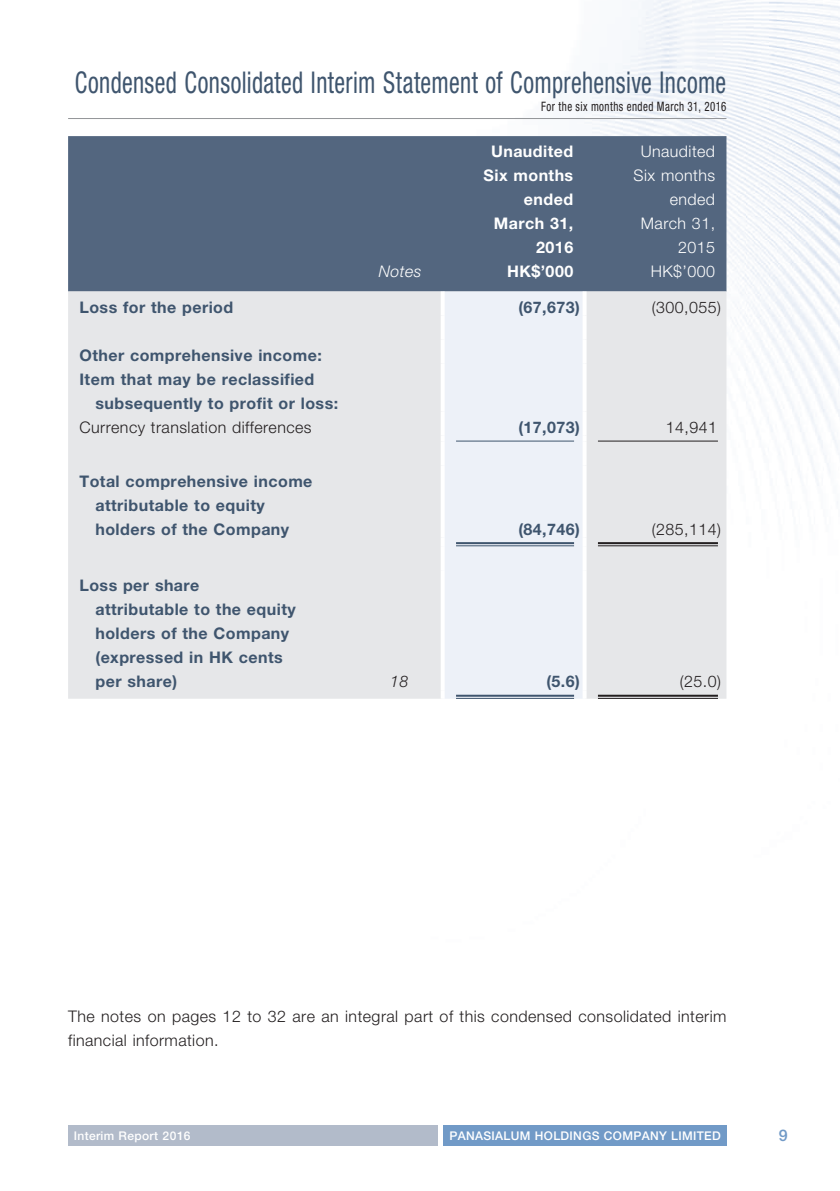
<style>
.page{position:relative;width:840px;height:1191px;background:#fff}
.page>*{position:absolute;margin:0;border:0;box-sizing:border-box;transform-origin:0 0}
.t1{font:condensed 30px "Helvetica Neue LT Std";letter-spacing:.015em;color:#3f556e;scale:.8 1}
.t2{font:700 16px/24px "Helvetica Neue LT Std";letter-spacing:.03em;color:#3f556e}
.t3{font:300 16px/24px "Helvetica Neue LT Std";letter-spacing:.03em;color:#231f20}
.t4{font:700 16px/24px "Helvetica Neue LT Std";letter-spacing:.03em;color:#fff;text-align:right}
.t5{font:300 16px/24px "Helvetica Neue LT Std";letter-spacing:.03em;color:#fff;text-align:right}
.t6{font:italic 300 16px "Helvetica Neue LT Std";letter-spacing:.03em;color:#fff}
.t7{font:italic 300 16px "Helvetica Neue LT Std";color:#231f20}
.t8{font:500 16px "Helvetica Neue LT Std";color:#719ac7}
.t9{font:condensed 13px "Helvetica Neue LT Std";letter-spacing:.04em;color:#231f20;scale:.84 1}
.t10{font:500 12px "Helvetica Neue LT Std";letter-spacing:.03em;color:#fff}
</style>
<div class="page">
<img style="left:68px;top:0;width:771px;height:1146px">
<hr style="left:68px;top:118px;width:658px;height:1px;background:#939598">
<div style="left:443px;top:1125px;width:283px;height:20px;background:#719ac7"></div>
<div style="left:68px;top:1125px;width:369px;height:20px;background:#b2bbca"></div>
<div style="left:68px;top:136px;width:658px;height:155px;background:#53667f"></div>
<div style="left:68px;top:291px;width:658px;height:407px;background:#e6e7e9"></div>
<div style="left:444px;top:291px;width:138px;height:407px;background:#edf1f8"></div>
<svg style="left:440px;top:291px;width:4px;height:24px"></svg>
<hr style="left:582px;top:291px;width:4px;height:24px;background:#fff">
<svg style="left:440px;top:315px;width:4px;height:24px"></svg>
<hr style="left:582px;top:315px;width:4px;height:24px;background:#fff">
<svg style="left:440px;top:339px;width:4px;height:24px"></svg>
<hr style="left:582px;top:339px;width:4px;height:24px;background:#fff">
<svg style="left:440px;top:363px;width:4px;height:48px"></svg>
<hr style="left:582px;top:363px;width:4px;height:48px;background:#fff">
<svg style="left:440px;top:411px;width:4px;height:24px"></svg>
<hr style="left:582px;top:411px;width:4px;height:24px;background:#fff">
<svg style="left:440px;top:435px;width:4px;height:6px"></svg>
<svg style="left:582px;top:435px;width:4px;height:6px"></svg>
<svg style="left:440px;top:441px;width:4px;height:24px"></svg>
<hr style="left:582px;top:441px;width:4px;height:24px;background:#fff">
<svg style="left:440px;top:465px;width:4px;height:72px"></svg>
<hr style="left:582px;top:465px;width:4px;height:72px;background:#fff">
<svg style="left:440px;top:537px;width:4px;height:9px"></svg>
<svg style="left:582px;top:537px;width:4px;height:9px"></svg>
<svg style="left:440px;top:546px;width:4px;height:24px"></svg>
<hr style="left:582px;top:546px;width:4px;height:24px;background:#fff">
<svg style="left:440px;top:570px;width:4px;height:120px"></svg>
<hr style="left:582px;top:570px;width:4px;height:120px;background:#fff">
<svg style="left:440px;top:690px;width:4px;height:8px"></svg>
<svg style="left:582px;top:690px;width:4px;height:8px"></svg>
<hr style="left:456px;top:440px;width:117px;height:1px;background:#3f556e">
<hr style="left:597px;top:440px;width:120px;height:1px;background:#231f20">
<hr style="left:456px;top:542px;width:117px;height:2px;background:#3f556e">
<hr style="left:456px;top:545px;width:117px;height:1px;background:#3f556e">
<hr style="left:597px;top:542px;width:120px;height:2px;background:#231f20">
<hr style="left:597px;top:545px;width:120px;height:1px;background:#231f20">
<hr style="left:456px;top:694px;width:117px;height:2px;background:#3f556e">
<hr style="left:456px;top:698px;width:117px;height:1px;background:#3f556e">
<hr style="left:597px;top:694px;width:120px;height:2px;background:#231f20">
<hr style="left:597px;top:698px;width:120px;height:1px;background:#231f20">
<h1 class="t1" style="left:75px;top:65px;width:815px">Condensed Consolidated Interim Statement of Comprehensive Income</h1>
<p class="t9" style="left:541px;top:99px;width:222px">For the six months ended March 31, 2016</p>
<p class="t6" style="left:378px;top:262px;width:44px">Notes</p>
<p class="t4" style="left:483px;top:139px;width:91px">Unaudited<br>Six months ended<br>March 31,<br>2016<br>HK$’000</p>
<p class="t5" style="left:633px;top:139px;width:83px">Unaudited<br>Six months ended<br>March 31,<br>2015<br>HK$’000</p>
<p class="t2" style="left:79px;top:295px;width:155px">Loss for the period</p>
<p class="t2" style="left:518px;top:295px;width:63px">(67,673)</p>
<p class="t3" style="left:651px;top:295px;width:71px">(300,055)</p>
<p class="t2" style="left:79px;top:343px;width:244px">Other comprehensive income:</p>
<p class="t2" style="left:79px;top:367px;width:236px">Item that may be reclassified</p>
<p class="t2" style="left:95px;top:391px;width:244px">subsequently to profit or loss:</p>
<p class="t3" style="left:79px;top:415px;width:233px">Currency translation differences</p>
<p class="t2" style="left:518px;top:415px;width:63px">(17,073)</p>
<p class="t3" style="left:665px;top:415px;width:53px">14,941</p>
<p class="t2" style="left:95px;top:469px;width:218px;text-indent:-16px">Total comprehensive income attributable to equity holders of the Company</p>
<p class="t2" style="left:518px;top:517px;width:63px">(84,746)</p>
<p class="t3" style="left:651px;top:517px;width:71px">(285,114)</p>
<p class="t2" style="left:95px;top:573px;width:202px;text-indent:-16px">Loss per share attributable to the equity holders of the Company (expressed in HK cents per share)</p>
<p class="t7" style="left:390px;top:672px;width:20px">18</p>
<p class="t2" style="left:546px;top:669px;width:35px">(5.6)</p>
<p class="t3" style="left:679px;top:669px;width:43px">(25.0)</p>
<p class="t3" style="left:68px;top:1004px;width:659px">The notes on pages 12 to 32 are an integral part of this condensed consolidated interim financial information.</p>
<p class="t10" style="left:74px;top:1128px;width:118px">Interim Report 2016</p>
<p class="t10" style="left:449px;top:1128px;width:273px">PANASIALUM HOLDINGS COMPANY LIMITED</p>
<p class="t8" style="left:778px;top:1125px;width:10px">9</p>
</div>
